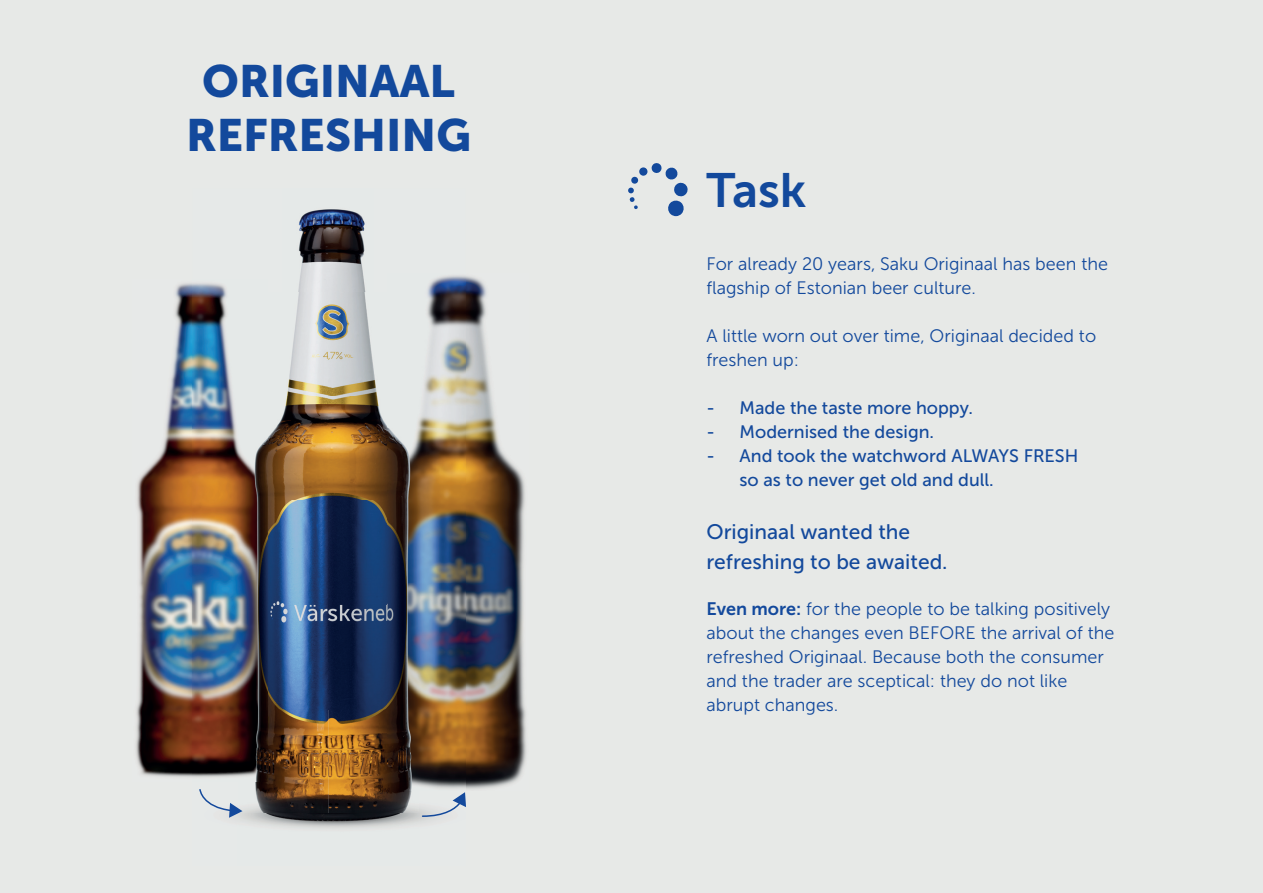
<style>
.page{position:relative;width:1263px;height:893px;background:#e7e9e7}
.page>*{position:absolute;margin:0;border:0;box-sizing:border-box;transform-origin:0 0}
.t1{font:48px "Museo Sans 700";color:#13499c}
.t2{font:45px/54px "Museo Sans 900";color:#13499c;text-align:center}
.t3{font:21px/30px "Museo Sans 500";color:#13499c}
.t4{font:18px/24px "Museo Sans 300";color:#13499c}
.t5{font:18px/24px "Museo Sans 500";color:#13499c}
.s1{font-family:"Museo Sans 700"}
</style>
<div class="page">
<img style="left:136px;top:283px;width:132px;height:494px">
<img style="left:387px;top:276px;width:140px;height:513px">
<img style="left:192px;top:209px;width:273px;height:83px">
<img style="left:268px;top:292px;width:119px;height:417px">
<img style="left:237px;top:709px;width:183px;height:119px">
<img style="left:237px;top:781px;width:1px;height:47px">
<img style="left:419px;top:791px;width:13px;height:37px">
<svg style="left:199px;top:788px;width:43px;height:30px"></svg>
<svg style="left:421px;top:792px;width:45px;height:26px"></svg>
<svg style="left:628px;top:163px;width:60px;height:53px"></svg>
<h2 class="t2" style="left:186px;top:54px;width:286px">ORIGINAAL<br>REFRESHING</h2>
<h1 class="t1" style="left:706px;top:164px;width:101px">Task</h1>
<p class="t4" style="left:706px;top:252px;width:403px">For already 20 years, Saku Originaal has been the flagship of Estonian beer culture.</p>
<p class="t4" style="left:706px;top:324px;width:391px">A little worn out over time, Originaal decided to freshen up:</p>
<p class="t5" style="left:706px;top:395px;width:268px">- Made the taste more hoppy.</p>
<p class="t5" style="left:706px;top:419px;width:229px">- Modernised the design.</p>
<p class="t5" style="left:739px;top:443px;width:340px;text-indent:-33px">- And took the watchword ALWAYS FRESH so as to never get old and dull.</p>
<p class="t3" style="left:706px;top:517px;width:243px">Originaal wanted the refreshing to be awaited.</p>
<p class="t4" style="left:706px;top:597px;width:409px"><span class="s1">Even more:</span> for the people to be talking positively about the changes even BEFORE the arrival of the refreshed Originaal. Because both the consumer and the trader are sceptical: they do not like abrupt changes.</p>
</div>
